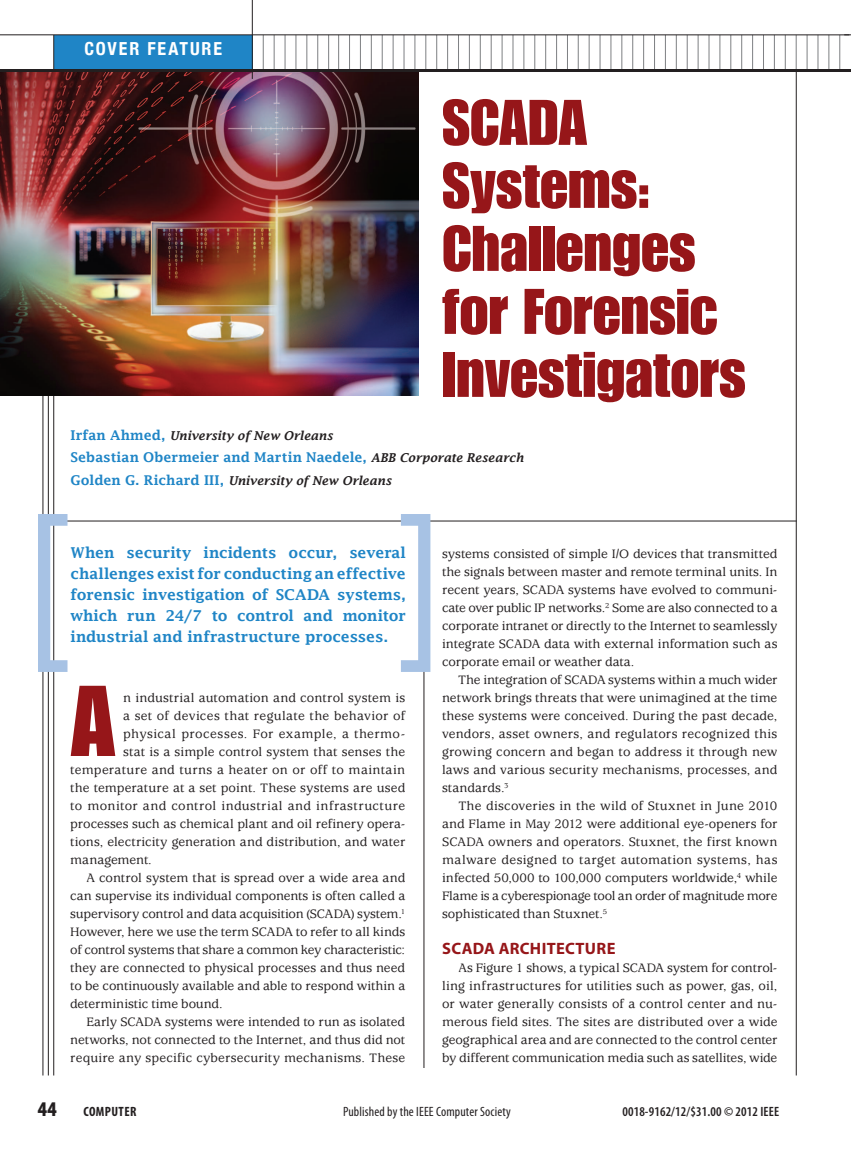
<style>
.page{position:relative;width:851px;height:1161px;background:#fff}
.page>*{position:absolute;margin:0;border:0;box-sizing:border-box;transform-origin:0 0}
.t1{font:98.4px "Impact LT Std";color:#961619}
.t2{font:63px/63px "Impact LT Std";letter-spacing:-.005em;color:#961619}
.t3{font:900 condensed 21px "Myriad Pro";color:#231f20}
.t4{font:700 condensed 18px "Helvetica Neue";letter-spacing:.1em;color:#fff}
.t5{font:700 16.5px "Myriad Pro";letter-spacing:.015em;color:#961619}
.t6{font:600 15px/21px "Lucida Fax";letter-spacing:-.005em;color:#1f85c6;text-align:justify}
.t7{font:500 13.5px/18px "Usherwood Std";letter-spacing:.005em;color:#231f20;text-align:justify}
.t8{font:500 13.5px "Usherwood Std";letter-spacing:.035em;color:#231f20}
.t9{font:600 13.5px "Lucida Fax";color:#1f85c6}
.t10{font:500 13.5px "Usherwood Std";letter-spacing:-.015em;color:#231f20}
.t11{font:500 13.5px "Usherwood Std";letter-spacing:.03em;color:#231f20}
.t12{font:500 13.5px "Usherwood Std";letter-spacing:.025em;color:#231f20}
.t13{font:condensed 13.5px "Myriad Pro";letter-spacing:.01em;color:#231f20}
.t14{font:600 condensed 13.5px "Myriad Pro";letter-spacing:.01em;color:#231f20}
.t15{font:700 condensed 13.5px "Myriad Pro";letter-spacing:.03em;color:#231f20}
.t16{font:italic 600 12px "Lucida Fax";color:#231f20}
.s1{font-style:normal;font-size:13.5px;color:#1f85c6}
.s2{font-style:italic;font-size:12px;color:#231f20}
</style>
<div class="page">
<hr style="left:273px;top:35px;width:2px;height:36px;background:#808285">
<hr style="left:263px;top:35px;width:1px;height:36px;background:#808285">
<hr style="left:284px;top:35px;width:1px;height:36px;background:#808285">
<hr style="left:306px;top:35px;width:1px;height:36px;background:#808285">
<hr style="left:295px;top:35px;width:1px;height:36px;background:#808285">
<hr style="left:317px;top:35px;width:1px;height:36px;background:#808285">
<hr style="left:328px;top:35px;width:1px;height:36px;background:#808285">
<div style="left:54px;top:35px;width:198px;height:35px;background:#1f85c6"></div>
<hr style="left:338px;top:35px;width:1px;height:36px;background:#808285">
<hr style="left:349px;top:35px;width:1px;height:36px;background:#808285">
<hr style="left:360px;top:35px;width:1px;height:36px;background:#808285">
<hr style="left:371px;top:35px;width:1px;height:36px;background:#808285">
<hr style="left:381px;top:35px;width:2px;height:36px;background:#808285">
<hr style="left:392px;top:35px;width:1px;height:36px;background:#808285">
<hr style="left:403px;top:35px;width:1px;height:36px;background:#808285">
<hr style="left:414px;top:35px;width:1px;height:36px;background:#808285">
<hr style="left:425px;top:35px;width:1px;height:36px;background:#808285">
<hr style="left:436px;top:35px;width:1px;height:36px;background:#808285">
<hr style="left:447px;top:35px;width:1px;height:36px;background:#808285">
<hr style="left:458px;top:35px;width:1px;height:36px;background:#808285">
<hr style="left:469px;top:35px;width:1px;height:36px;background:#808285">
<hr style="left:480px;top:35px;width:1px;height:36px;background:#808285">
<hr style="left:490px;top:35px;width:1px;height:36px;background:#808285">
<hr style="left:501px;top:35px;width:1px;height:36px;background:#808285">
<hr style="left:512px;top:35px;width:1px;height:36px;background:#808285">
<hr style="left:523px;top:35px;width:1px;height:36px;background:#808285">
<hr style="left:534px;top:35px;width:1px;height:36px;background:#808285">
<hr style="left:545px;top:35px;width:1px;height:36px;background:#808285">
<hr style="left:556px;top:35px;width:1px;height:36px;background:#808285">
<hr style="left:567px;top:35px;width:1px;height:36px;background:#808285">
<hr style="left:577px;top:35px;width:1px;height:36px;background:#808285">
<hr style="left:599px;top:35px;width:1px;height:36px;background:#808285">
<hr style="left:632px;top:35px;width:1px;height:36px;background:#808285">
<hr style="left:665px;top:35px;width:1px;height:36px;background:#808285">
<hr style="left:686px;top:35px;width:1px;height:36px;background:#808285">
<hr style="left:719px;top:35px;width:1px;height:36px;background:#808285">
<hr style="left:741px;top:35px;width:1px;height:36px;background:#808285">
<hr style="left:588px;top:35px;width:1px;height:36px;background:#808285">
<hr style="left:621px;top:35px;width:1px;height:36px;background:#808285">
<hr style="left:643px;top:35px;width:1px;height:36px;background:#808285">
<hr style="left:675px;top:35px;width:1px;height:36px;background:#808285">
<hr style="left:708px;top:35px;width:1px;height:36px;background:#808285">
<hr style="left:752px;top:35px;width:1px;height:36px;background:#808285">
<hr style="left:784px;top:35px;width:1px;height:36px;background:#808285">
<hr style="left:610px;top:35px;width:1px;height:36px;background:#808285">
<hr style="left:654px;top:35px;width:1px;height:36px;background:#808285">
<hr style="left:697px;top:35px;width:1px;height:36px;background:#808285">
<hr style="left:730px;top:35px;width:1px;height:36px;background:#808285">
<hr style="left:773px;top:35px;width:1px;height:36px;background:#808285">
<hr style="left:795px;top:35px;width:1px;height:36px;background:#808285">
<hr style="left:817px;top:35px;width:1px;height:36px;background:#808285">
<hr style="left:763px;top:35px;width:1px;height:36px;background:#808285">
<hr style="left:806px;top:35px;width:1px;height:36px;background:#808285">
<hr style="left:828px;top:35px;width:1px;height:36px;background:#808285">
<hr style="left:839px;top:35px;width:1px;height:36px;background:#808285">
<hr style="left:0;top:34px;width:849px;height:1px;background:#231f20">
<hr style="left:795px;top:70px;width:1px;height:1006px;background:#231f20">
<hr style="left:48px;top:70px;width:1px;height:1006px;background:#231f20">
<hr style="left:53px;top:35px;width:1px;height:1041px;background:#231f20">
<hr style="left:43px;top:70px;width:1px;height:1006px;background:#231f20">
<img style="left:0;top:72px;width:419px;height:324px">
<hr style="left:54px;top:521px;width:742px;height:1px;background:#231f20">
<hr style="left:423px;top:627px;width:1px;height:441px;background:#231f20">
<svg style="left:401px;top:514px;width:29px;height:158px"></svg>
<svg style="left:38px;top:514px;width:29px;height:158px"></svg>
<hr style="left:252px;top:0;width:1px;height:79px;background:#231f20">
<hr style="left:0;top:69px;width:849px;height:3px;background:#231f20">
<h3 class="t4" style="left:84px;top:38px;width:139px">COVER FEATURE</h3>
<h2 class="t2" style="left:442px;top:90px;width:305px">SCADA<br>Systems:<br>Challenges for Forensic<br>Investigators</h2>
<p class="t16" style="left:70px;top:428px;width:264px"><span class="s1">Irfan Ahmed,</span> University of New Orleans</p>
<p class="t9" style="left:70px;top:450px;width:454px">Sebastian Obermeier and Martin Naedele, <span class="s2">ABB Corporate Research</span></p>
<p class="t16" style="left:70px;top:473px;width:322px"><span class="s1">Golden G. Richard III,</span> University of New Orleans</p>
<p class="t6" style="left:70px;top:542px;width:337px">When security incidents occur, several challenges exist for conducting an effective forensic investigation of SCADA systems, which run 24/7 to control and monitor industrial and infrastructure processes.</p>
<h1 class="t1" style="left:70px;top:664px;width:47px">A</h1>
<p class="t7" style="left:123px;top:689px;width:283px">n industrial automation and control system is</p>
<p class="t12" style="left:123px;top:708px;width:283px">a set of devices that regulate the behavior of</p>
<p class="t8" style="left:123px;top:726px;width:283px">physical processes. For example, a thermo-</p>
<p class="t7" style="left:123px;top:743px;width:283px">stat is a simple control system that senses the</p>
<p class="t11" style="left:70px;top:762px;width:336px">temperature and turns a heater on or off to maintain</p>
<p class="t7" style="left:70px;top:779px;width:336px">the temperature at a set point. These systems are used</p>
<p class="t8" style="left:70px;top:798px;width:336px">to monitor and control industrial and infrastructure</p>
<p class="t7" style="left:70px;top:815px;width:336px">processes such as chemical plant and oil refinery opera-</p>
<p class="t7" style="left:70px;top:833px;width:336px">tions, electricity generation and distribution, and water</p>
<p class="t7" style="left:70px;top:851px;width:83px">management.</p>
<p class="t7" style="left:86px;top:869px;width:320px">A control system that is spread over a wide area and</p>
<p class="t7" style="left:70px;top:887px;width:336px">can supervise its individual components is often called a</p>
<p class="t7" style="left:70px;top:905px;width:336px">supervisory control and data acquisition (SCADA) system.<sup>1</sup></p>
<p class="t7" style="left:70px;top:923px;width:336px">However, here we use the term SCADA to refer to all kinds</p>
<p class="t10" style="left:70px;top:942px;width:336px">of control systems that share a common key characteristic:</p>
<p class="t7" style="left:70px;top:959px;width:336px">they are connected to physical processes and thus need</p>
<p class="t7" style="left:70px;top:977px;width:336px">to be continuously available and able to respond within a</p>
<p class="t7" style="left:70px;top:995px;width:154px">deterministic time bound.</p>
<p class="t7" style="left:86px;top:1013px;width:320px">Early SCADA systems were intended to run as isolated</p>
<p class="t7" style="left:70px;top:1031px;width:336px">networks, not connected to the Internet, and thus did not</p>
<p class="t7" style="left:70px;top:1049px;width:336px">require any specific cybersecurity mechanisms. These</p>
<p class="t7" style="left:442px;top:545px;width:337px">systems consisted of simple I/O devices that transmitted the signals between master and remote terminal units. In recent years, SCADA systems have evolved to communi&shy;cate over public IP networks.<sup>2</sup> Some are also connected to a corporate intranet or directly to the Internet to seamlessly integrate SCADA data with external information such as corporate email or weather data.</p>
<p class="t7" style="left:442px;top:671px;width:337px;text-indent:16px">The integration of SCADA systems within a much wider network brings threats that were unimagined at the time these systems were conceived. During the past decade, vendors, asset owners, and regulators recognized this growing concern and began to address it through new laws and various security mechanisms, processes, and standards.<sup>3</sup></p>
<p class="t7" style="left:442px;top:797px;width:337px;text-indent:16px">The discoveries in the wild of Stuxnet in June 2010 and Flame in May 2012 were additional eye-openers for SCADA owners and operators. Stuxnet, the first known malware designed to target automation systems, has infected 50,000 to 100,000 computers worldwide,<sup>4</sup> while Flame is a cyberespionage tool an order of magnitude more sophisticated than Stuxnet.<sup>5</sup></p>
<p class="t5" style="left:442px;top:938px;width:175px">SCADA ARCHITECTURE</p>
<p class="t7" style="left:442px;top:959px;width:337px;text-indent:16px">As Figure 1 shows, a typical SCADA system for control&shy;ling infrastructures for utilities such as power, gas, oil, or water generally consists of a control center and nu&shy;merous field sites. The sites are distributed over a wide geographical area and are connected to the control center by different communication media such as satellites, wide</p>
<h3 class="t3" style="left:38px;top:1096px;width:20px">44</h3>
<p class="t15" style="left:83px;top:1103px;width:54px">COMPUTER</p>
<p class="t13" style="left:343px;top:1104px;width:169px">Published by the IEEE Computer Society</p>
<p class="t14" style="left:622px;top:1104px;width:158px">0018-9162/12/$31.00 © 2012 IEEE</p>
</div>
